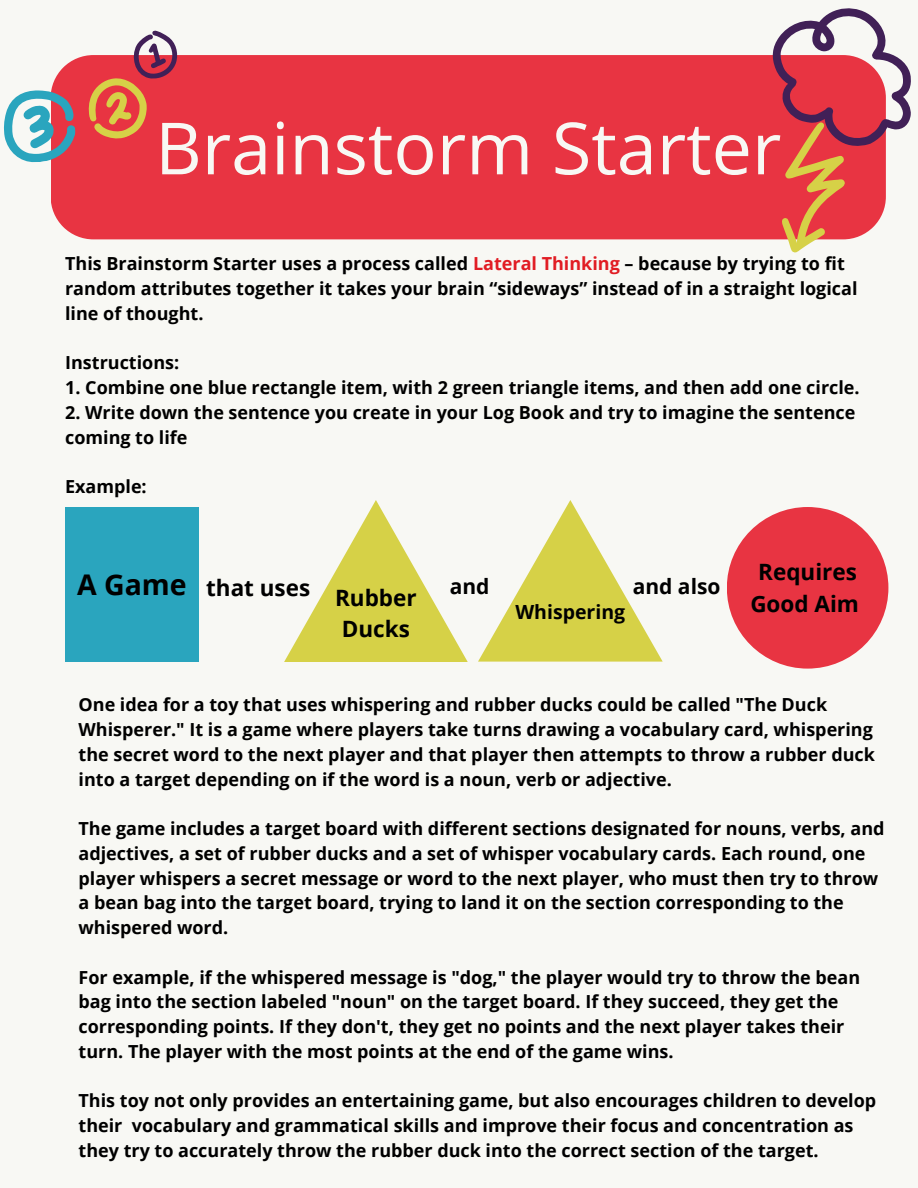
<style>
.page{position:relative;width:918px;height:1188px;background:#f8f8f4}
.page>*{position:absolute;margin:0;border:0;box-sizing:border-box;transform-origin:0 0}
.t1{font:72px "Open Sans";color:#f8f8f4}
.t2{font:700 28.5px "Open Sans";color:#000}
.t3{font:700 22.5px/31.5px "Open Sans";color:#000}
.t4{font:700 21px "Open Sans";color:#000}
.t5{font:700 19.5px "Open Sans";color:#000}
.t6{font:700 18px/24.8px "Open Sans";color:#000}
.s1{color:#e11c23}
</style>
<div class="page">
<div style="left:51px;top:55px;width:696px;height:184px;background:#e83442"></div>
<svg style="left:4px;top:30px;width:182px;height:135px"></svg>
<svg style="left:747px;top:8px;width:164px;height:245px"></svg>
<div style="left:65px;top:507px;width:134px;height:155px;background:#2aa5be"></div>
<svg style="left:284px;top:500px;width:184px;height:162px"></svg>
<svg style="left:478px;top:500px;width:185px;height:162px"></svg>
<div style="left:727px;top:507px;width:161px;height:162px;background:#e83442;border-radius:50%"></div>
<h1 class="t1" style="left:155px;top:97px;width:628px">Brainstorm Starter</h1>
<p class="t6" style="left:65px;top:251px;width:794px">This Brainstorm Starter uses a process called <span class="s1">Lateral Thinking</span> – because by trying to fit random attributes together it takes your brain “sideways” instead of in a straight logical line of thought.</p>
<p class="t6" style="left:65px;top:350px;width:116px">Instructions:</p>
<p class="t6" style="left:65px;top:375px;width:796px">1. Combine one blue rectangle item, with 2 green triangle items, and then add one circle.</p>
<p class="t6" style="left:65px;top:399px;width:792px">2. Write down the sentence you create in your Log Book and try to imagine the sentence coming to life</p>
<p class="t6" style="left:65px;top:474px;width:83px">Example:</p>
<h2 class="t2" style="left:77px;top:564px;width:111px">A Game</h2>
<p class="t3" style="left:206px;top:572px;width:106px">that uses</p>
<p class="t4" style="left:450px;top:572px;width:41px">and</p>
<p class="t4" style="left:633px;top:572px;width:89px">and also</p>
<p class="t3" style="left:335px;top:581px;width:83px">Rubber<br>Ducks</p>
<p class="t5" style="left:515px;top:598px;width:111px">Whispering</p>
<p class="t3" style="left:750px;top:556px;width:110px;text-align:center">Requires<br>Good Aim</p>
<p class="t6" style="left:79px;top:692px;width:798px">One idea for a toy that uses whispering and rubber ducks could be called "The Duck Whisperer." It is a game where players take turns drawing a vocabulary card, whispering the secret word to the next player and that player then attempts to throw a rubber duck into a target depending on if the word is a noun, verb or adjective.</p>
<p class="t6" style="left:79px;top:816px;width:808px">The game includes a target board with different sections designated for nouns, verbs, and adjectives, a set of rubber ducks and a set of whisper vocabulary cards. Each round, one player whispers a secret message or word to the next player, who must then try to throw a bean bag into the target board, trying to land it on the section corresponding to the whispered word.</p>
<p class="t6" style="left:79px;top:964px;width:783px">For example, if the whispered message is "dog," the player would try to throw the bean bag into the section labeled "noun" on the target board. If they succeed, they get the corresponding points. If they don't, they get no points and the next player takes their turn. The player with the most points at the end of the game wins.</p>
<p class="t6" style="left:79px;top:1088px;width:799px">This toy not only provides an entertaining game, but also encourages children to develop their vocabulary and grammatical skills and improve their focus and concentration as they try to accurately throw the rubber duck into the correct section of the target.</p>
</div>
